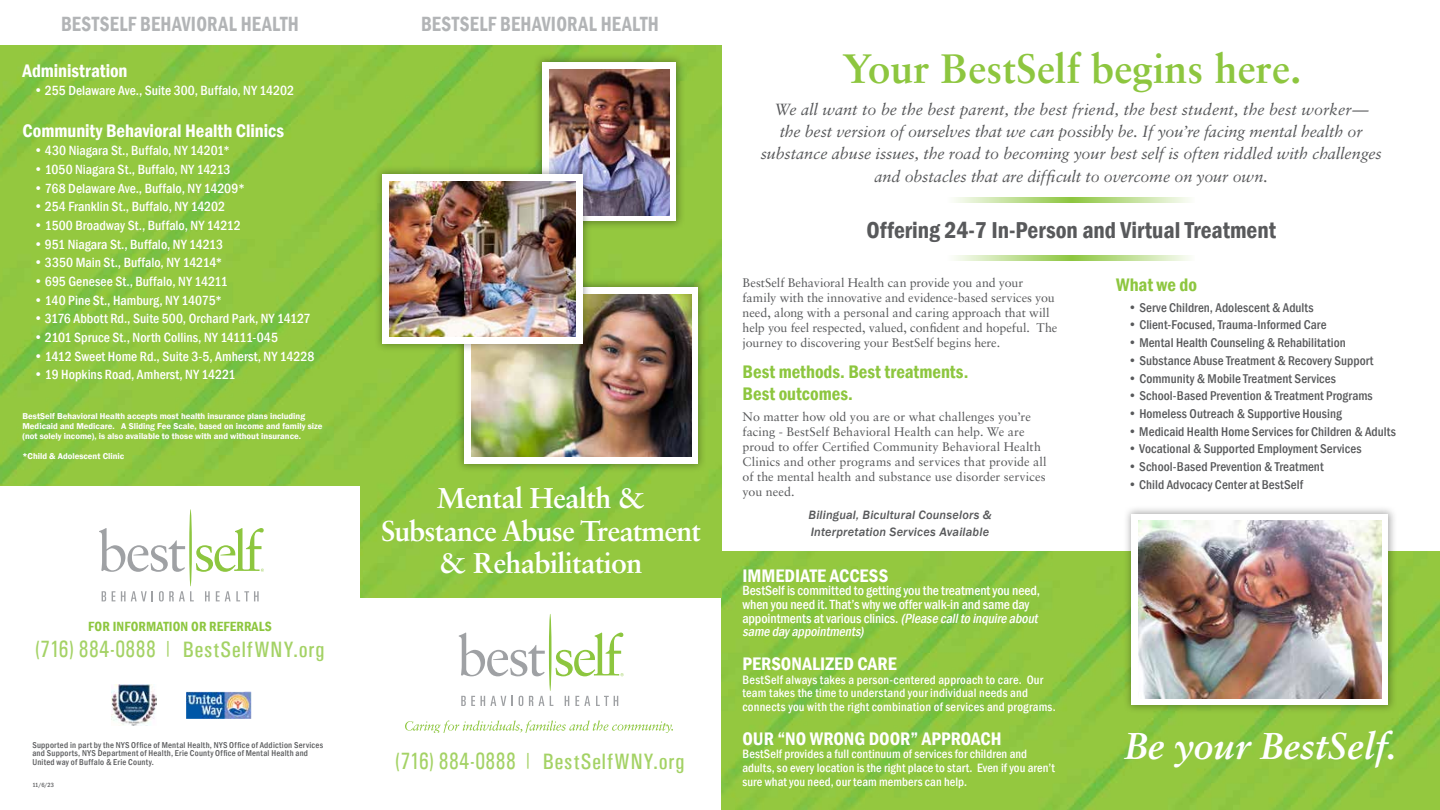
<style>
.page{position:relative;width:1440px;height:810px;background:#fff}
.page>*{position:absolute;margin:0;border:0;box-sizing:border-box;transform-origin:0 0}
.t1{font:700 41.12px "Sabon LT Std";color:#8dc63f}
.t2{font:italic 700 37.38px "Sabon LT Std";color:#fff}
.t3{font:700 28.62px/32.4px "Sabon LT Std";letter-spacing:-.02em;color:#fff;text-align:center}
.t4{font:600 condensed 23.62px "Franklin Gothic";color:#58595b}
.t5{font:22.38px "Univers Condensed";letter-spacing:.04em;color:#a4d265}
.t6{font:600 condensed 21.12px "Franklin Gothic";letter-spacing:.02em;color:#b2b4b6;scale:.9 1}
.t7{font:600 condensed 18.62px "Franklin Gothic";color:#fff}
.t8{font:600 condensed 18.62px/22.4px "Franklin Gothic";color:#8dc63f}
.t9{font:italic 16.25px/22.4px "Sabon LT Std";letter-spacing:-.005em;color:#58595b;text-align:center}
.t10{font:500 condensed 13.75px/13.8px "Franklin Gothic";color:#fff}
.t11{font:600 condensed 13.75px "Franklin Gothic";letter-spacing:.01em;color:#8dc63f}
.t12{font:500 condensed 13.12px "Franklin Gothic";letter-spacing:.005em;color:#58595b}
.t13{font:12.5px/15px "Sabon LT Std";color:#58595b}
.t14{font:500 condensed 12.5px/13.8px "Franklin Gothic";letter-spacing:.015em;color:#fff}
.t15{font:italic 500 12.5px/16.5px "Franklin Gothic";letter-spacing:.015em;color:#58595b}
.t16{font:600 8.75px/10px "Franklin Gothic";color:#fff}
.t17{font:500 condensed 8.75px/8.8px "Franklin Gothic";letter-spacing:.03em;color:#58595b}
.t18{font:500 condensed 6.25px "Franklin Gothic";color:#58595b}
.s1{font-size:23.62px}
.s2{font-style:italic}
</style>
<div class="page">
<img style="left:721px;top:551px;width:719px;height:259px">
<img style="left:0;top:45px;width:721px;height:552px">
<div style="left:0;top:487px;width:360px;height:323px;background:#fff"></div>
<svg style="left:99px;top:528px;width:86px;height:44px"></svg>
<svg style="left:102px;top:591px;width:4px;height:10px"></svg>
<svg style="left:112px;top:591px;width:3px;height:10px"></svg>
<svg style="left:121px;top:591px;width:32px;height:10px"></svg>
<svg style="left:159px;top:591px;width:35px;height:11px"></svg>
<svg style="left:205px;top:591px;width:5px;height:10px"></svg>
<svg style="left:216px;top:591px;width:43px;height:10px"></svg>
<hr style="left:189px;top:509px;width:3px;height:77px;background:#8dc63f;border-radius:50%">
<svg style="left:196px;top:528px;width:68px;height:44px"></svg>
<svg style="left:405px;top:720px;width:268px;height:12px"></svg>
<div style="left:533px;top:54px;width:153px;height:176px;background:#000;opacity:.34"></div>
<div style="left:542px;top:62px;width:134px;height:159px;background:#fff"></div>
<img style="left:549px;top:70px;width:120px;height:145px">
<div style="left:455px;top:278px;width:252px;height:194px;background:#000;opacity:.34"></div>
<div style="left:464px;top:287px;width:234px;height:176px;background:#fff"></div>
<img style="left:471px;top:294px;width:220px;height:162px">
<div style="left:1123px;top:505px;width:274px;height:209px;background:#000;opacity:.34"></div>
<div style="left:1132px;top:514px;width:256px;height:191px;background:#fff"></div>
<img style="left:1139px;top:520px;width:242px;height:178px">
<svg style="left:954px;top:198px;width:117px;height:5px"></svg>
<svg style="left:1071px;top:198px;width:119px;height:5px"></svg>
<div style="left:374px;top:165px;width:218px;height:188px;background:#000;opacity:.34"></div>
<div style="left:383px;top:174px;width:200px;height:170px;background:#fff"></div>
<img style="left:390px;top:182px;width:186px;height:155px">
<img style="left:187px;top:692px;width:64px;height:27px">
<img style="left:112px;top:684px;width:44px;height:41px">
<svg style="left:954px;top:255px;width:117px;height:6px"></svg>
<svg style="left:1071px;top:255px;width:119px;height:6px"></svg>
<svg style="left:459px;top:633px;width:86px;height:43px"></svg>
<svg style="left:461px;top:696px;width:52px;height:10px"></svg>
<svg style="left:519px;top:696px;width:4px;height:10px"></svg>
<svg style="left:529px;top:696px;width:4px;height:10px"></svg>
<svg style="left:539px;top:696px;width:5px;height:10px"></svg>
<svg style="left:550px;top:696px;width:3px;height:10px"></svg>
<svg style="left:565px;top:696px;width:4px;height:10px"></svg>
<svg style="left:575px;top:696px;width:15px;height:10px"></svg>
<svg style="left:596px;top:696px;width:22px;height:10px"></svg>
<hr style="left:549px;top:614px;width:3px;height:77px;background:#8dc63f;border-radius:50%">
<svg style="left:556px;top:633px;width:68px;height:43px"></svg>
<h3 class="t6" style="left:61px;top:9px;width:266px">BESTSELF BEHAVIORAL HEALTH</h3>
<h3 class="t6" style="left:421px;top:9px;width:266px">BESTSELF BEHAVIORAL HEALTH</h3>
<h3 class="t7" style="left:22px;top:58px;width:107px">Administration</h3>
<p class="t10" style="left:34px;top:84px;width:262px">• 255 Delaware Ave., Suite 300, Buffalo, NY 14202</p>
<h3 class="t7" style="left:22px;top:118px;width:263px">Community Behavioral Health Clinics</h3>
<p class="t10" style="left:34px;top:144px;width:198px">• 430 Niagara St., Buffalo, NY 14201*</p>
<p class="t10" style="left:34px;top:162px;width:198px">• 1050 Niagara St., Buffalo, NY 14213</p>
<p class="t10" style="left:34px;top:181px;width:213px">• 768 Delaware Ave., Buffalo, NY 14209*</p>
<p class="t10" style="left:34px;top:200px;width:193px">• 254 Franklin St., Buffalo, NY 14202</p>
<p class="t10" style="left:34px;top:218px;width:209px">• 1500 Broadway St., Buffalo, NY 14212</p>
<p class="t10" style="left:34px;top:237px;width:191px">• 951 Niagara St., Buffalo, NY 14213</p>
<p class="t10" style="left:34px;top:256px;width:190px">• 3350 Main St., Buffalo, NY 14214*</p>
<p class="t10" style="left:34px;top:274px;width:196px">• 695 Genesee St., Buffalo, NY 14211</p>
<p class="t10" style="left:34px;top:293px;width:190px">• 140 Pine St., Hamburg, NY 14075*</p>
<p class="t10" style="left:34px;top:312px;width:278px">• 3176 Abbott Rd., Suite 500, Orchard Park, NY 14127</p>
<p class="t10" style="left:34px;top:330px;width:246px">• 2101 Spruce St., North Collins, NY 14111-045</p>
<p class="t10" style="left:34px;top:349px;width:282px">• 1412 Sweet Home Rd., Suite 3-5, Amherst, NY 14228</p>
<p class="t10" style="left:34px;top:368px;width:203px">• 19 Hopkins Road, Amherst, NY 14221</p>
<p class="t16" style="left:22px;top:411px;width:302px">BestSelf Behavioral Health accepts most health insurance plans including<br>Medicaid and Medicare. A Sliding Fee Scale, based on income and family size (not solely income), is also available to those with and without insurance.</p>
<p class="t16" style="left:22px;top:451px;width:103px">*Child &amp; Adolescent Clinic</p>
<p class="t11" style="left:88px;top:618px;width:185px">FOR INFORMATION OR REFERRALS</p>
<h3 class="t5" style="left:35px;top:636px;width:291px"><span class="s1">(716) 884-0888</span> <sup>|</sup> BestSelfWNY.org</h3>
<p class="t17" style="left:32px;top:740px;width:292px">Supported in part by the NYS Office of Mental Health, NYS Office of Addiction Services and Supports, NYS Department of Health, Erie County Office of Mental Health and<br>United way of Buffalo &amp; Erie County.</p>
<p class="t18" style="left:32px;top:781px;width:23px">11/6/23</p>
<h3 class="t3" style="left:381px;top:482px;width:321px">Mental Health &amp;<br>Substance Abuse Treatment &amp; Rehabilitation</h3>
<h3 class="t5" style="left:395px;top:749px;width:291px"><span class="s1">(716) 884-0888</span> <sup>|</sup> BestSelfWNY.org</h3>
<h1 class="t1" style="left:843px;top:43px;width:460px">Your BestSelf begins here.</h1>
<p class="t9" style="left:761px;top:98px;width:623px">We all want to be the best parent, the best friend, the best student, the best worker—<br>the best version of ourselves that we can possibly be. If you’re facing mental health or substance abuse issues, the road to becoming your best self is often riddled with challenges and obstacles that are difficult to overcome on your own.</p>
<h3 class="t4" style="left:867px;top:214px;width:411px">Offering 24-7 In-Person and Virtual Treatment</h3>
<p class="t13" style="left:743px;top:275px;width:316px">BestSelf Behavioral Health can provide you and your family with the innovative and evidence-based services you need, along with a personal and caring approach that will help you feel respected, valued, confident and hopeful. The journey to discovering your BestSelf begins here.</p>
<h3 class="t8" style="left:743px;top:360px;width:227px">Best methods. Best treatments.<br>Best outcomes.</h3>
<p class="t13" style="left:743px;top:409px;width:306px">No matter how old you are or what challenges you’re facing - BestSelf Behavioral Health can help. We are proud to offer Certified Community Behavioral Health Clinics and other programs and services that provide all of the mental health and substance use disorder services you need.</p>
<p class="t15" style="left:809px;top:507px;width:184px">Bilingual, Bicultural Counselors &amp;<br>Interpretation Services Available</p>
<h3 class="t7" style="left:742px;top:563px;width:147px">IMMEDIATE ACCESS</h3>
<p class="t10" style="left:742px;top:584px;width:300px">BestSelf is committed to getting you the treatment you need, when you need it. That’s why we offer walk-in and same day appointments at various clinics. <span class="s2">(Pleasecalltoinquireabout same day appointments)</span></p>
<h3 class="t7" style="left:742px;top:651px;width:156px">PERSONALIZED CARE</h3>
<p class="t14" style="left:742px;top:672px;width:315px">BestSelf always takes a person-centered approach to care. Our team takes the time to understand your individual needs and connects you with the right combination of services and programs.</p>
<h3 class="t7" style="left:742px;top:726px;width:261px">OUR “NO WRONG DOOR” APPROACH</h3>
<p class="t14" style="left:742px;top:747px;width:314px">BestSelf provides a full continuum of services for children and adults, so every location is the right place to start. Even if you aren’t sure what you need, our team members can help.</p>
<h3 class="t8" style="left:1116px;top:273px;width:82px">What we do</h3>
<p class="t12" style="left:1128px;top:299px;width:187px">• Serve Children, Adolescent &amp; Adults</p>
<p class="t12" style="left:1128px;top:316px;width:200px">• Client-Focused, Trauma-Informed Care</p>
<p class="t12" style="left:1128px;top:334px;width:219px">• Mental Health Counseling &amp; Rehabilitation</p>
<p class="t12" style="left:1128px;top:352px;width:247px">• Substance Abuse Treatment &amp; Recovery Support</p>
<p class="t12" style="left:1128px;top:370px;width:209px">• Community &amp; Mobile Treatment Services</p>
<p class="t12" style="left:1128px;top:387px;width:246px">• School-Based Prevention &amp; Treatment Programs</p>
<p class="t12" style="left:1128px;top:405px;width:215px">• Homeless Outreach &amp; Supportive Housing</p>
<p class="t12" style="left:1128px;top:423px;width:269px">• Medicaid Health Home Services for Children &amp; Adults</p>
<p class="t12" style="left:1128px;top:441px;width:235px">• Vocational &amp; Supported Employment Services</p>
<p class="t12" style="left:1128px;top:458px;width:197px">• School-Based Prevention &amp; Treatment</p>
<p class="t12" style="left:1128px;top:476px;width:177px">• Child Advocacy Center at BestSelf</p>
<h2 class="t2" style="left:1124px;top:723px;width:274px">Be your BestSelf.</h2>
</div>
